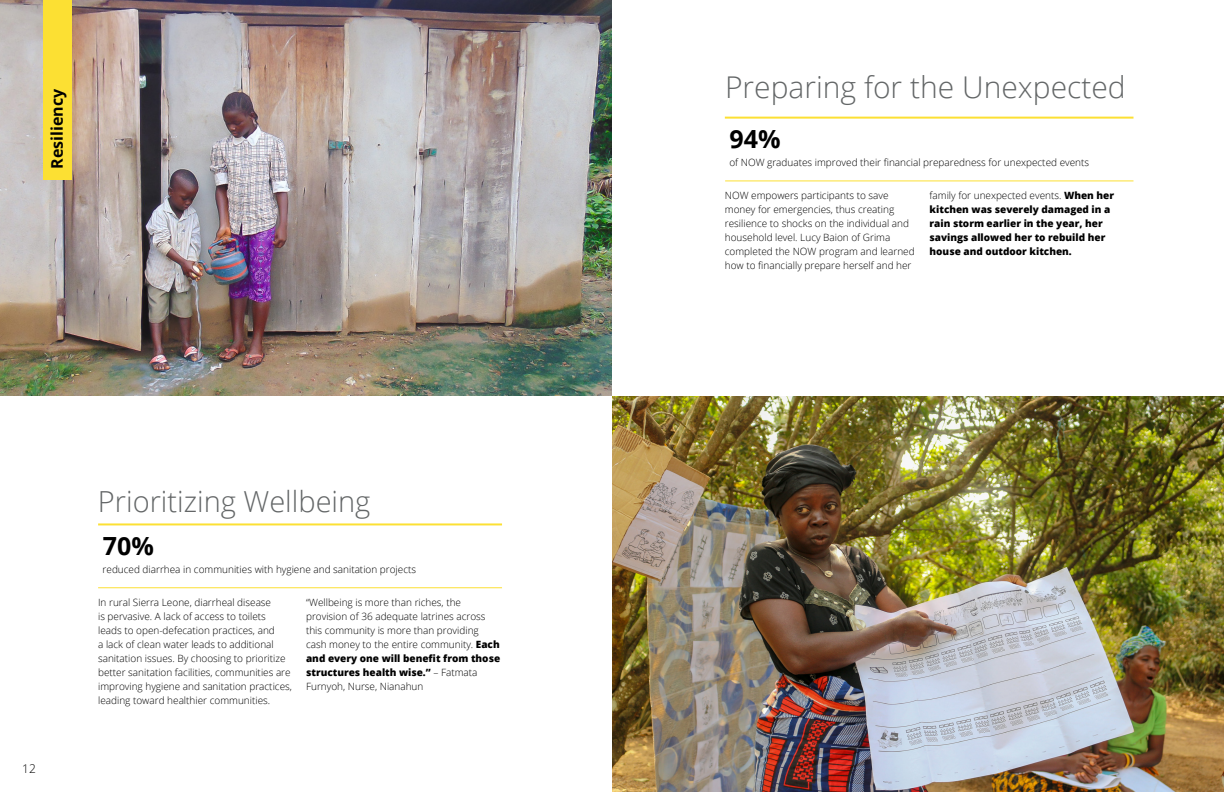
<style>
.page{position:relative;width:1224px;height:792px;background:#fff}
.page>*{position:absolute;margin:0;border:0;box-sizing:border-box;transform-origin:0 0}
.H-2{font:300 30px "Open Sans";color:#636667}
.Body_2{font:300 29px "Open Sans";color:#636667}
.t1{font:700 25px "Open Sans";color:#000}
.t2{font:700 16px "Open Sans";color:#000}
.t3{font:300 12px "Open Sans";color:#000}
.Body_2-2{font:300 10px/14px "Open Sans";color:#000}
.t4{font:800 10px/14px "Open Sans";color:#000}
.s1{font-weight:800}
.s2{font-weight:300}
</style>
<div class="page">
<img style="left:0;top:0;width:612px;height:396px">
<hr style="left:98px;top:523px;width:404px;height:2px;background:#fce033">
<hr style="left:98px;top:587px;width:404px;height:1px;background:#fce033">
<div style="left:43px;top:0;width:29px;height:180px;background:#fce033"></div>
<hr style="left:725px;top:117px;width:409px;height:2px;background:#fce033">
<hr style="left:725px;top:180px;width:409px;height:1px;background:#fce033">
<img style="left:612px;top:396px;width:612px;height:396px">
<p class="t2" style="left:46px;top:169px;width:81px;rotate:-90deg">Resiliency</p>
<p class="t3" style="left:22px;top:761px;width:15px">12</p>
<p class="Body_2" style="left:98px;top:481px;width:274px">Prioritizing Wellbeing</p>
<p class="t1" style="left:103px;top:528px;width:53px">70%</p>
<p class="Body_2-2" style="left:103px;top:562px;width:315px">reduced diarrhea in communities with hygiene and sanitation projects</p>
<p class="Body_2-2" style="left:98px;top:595px;width:195px">In rural Sierra Leone, diarrheal disease<br>is pervasive. A lack of access to toilets leads to open-defecation practices, and<br>a lack of clean water leads to additional sanitation issues. By choosing to prioritize better sanitation facilities, communities are improving hygiene and sanitation practices, leading toward healthier communities.</p>
<p class="Body_2-2" style="left:306px;top:595px;width:196px">“Wellbeing is more than riches, the provision of 36 adequate latrines across this community is more than providing cash money to the entire community. <span class="s1">Each and every one will benefit from those structures health wise.”</span> – Fatmata Furnyoh, Nurse, Nianahun</p>
<p class="H-2" style="left:725px;top:67px;width:402px">Preparing for the Unexpected</p>
<p class="t1" style="left:730px;top:121px;width:53px">94%</p>
<p class="Body_2-2" style="left:729px;top:155px;width:361px">of NOW graduates improved their financial preparedness for unexpected events</p>
<p class="Body_2-2" style="left:725px;top:188px;width:191px">NOW empowers participants to save money for emergencies, thus creating resilience to shocks on the individual and household level. Lucy Baion of Grima completed the NOW program and learned how to financially prepare herself and her</p>
<p class="t4" style="left:930px;top:188px;width:186px"><span class="s2">family for unexpected events.</span> When her kitchen was severely damaged in a rain storm earlier in the year, her savings allowed her to rebuild her house and outdoor kitchen.</p>
</div>
